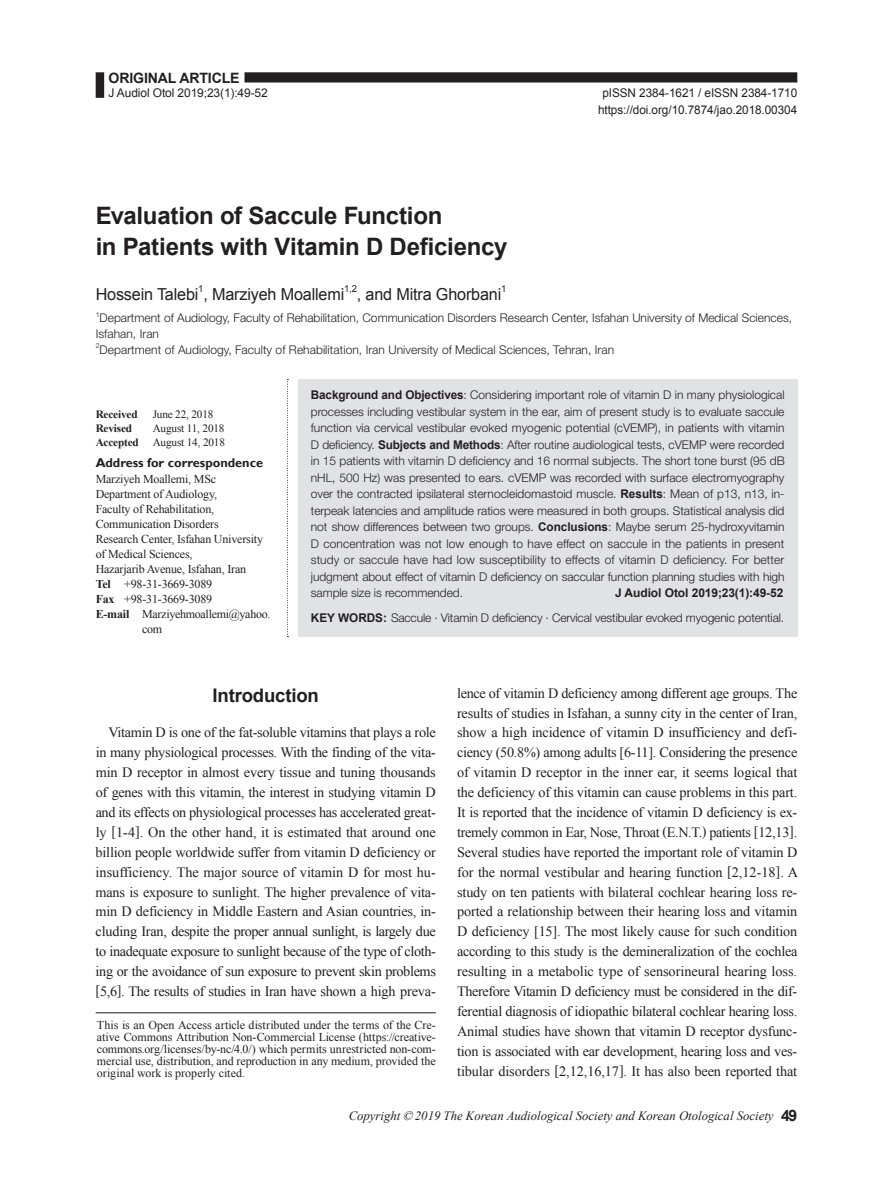
<style>
.page{position:relative;width:893px;height:1191px;background:#fff}
.page>*{position:absolute;margin:0;border:0;box-sizing:border-box;transform-origin:0 0}
.t1{font:700 24px/31.5px "Arial";letter-spacing:-.01em;color:#231f20}
.t2{font:700 18.75px "Arial";letter-spacing:-.01em;color:#231f20}
.t3{font:16.5px "Arial";letter-spacing:-.01em;color:#231f20}
.t4{font:14.25px/20px "Times New Roman";letter-spacing:-.01em;color:#231f20;text-align:justify}
.t5{font:700 14.25px "Arial";letter-spacing:-.01em;color:#231f20}
.t6{font:italic 12.75px "Times New Roman";color:#231f20}
.t7{font:700 12.75px "Gill Sans";color:#231f20}
.t8{font:300 12px/16.5px "Helvetica Neue LT Std";color:#231f20}
.t9{font:12px/12px "Times New Roman";letter-spacing:-.015em;color:#231f20;text-align:justify}
.t10{font:12px/16.5px "Arial";letter-spacing:-.005em;color:#231f20;text-align:center}
.t11{font:700 12px "Arial";letter-spacing:-.005em;color:#231f20}
.t12{font:11.25px/13.8px "Times New Roman";letter-spacing:-.015em;color:#231f20;text-align:right}
.t13{font:700 11.25px "Times New Roman";letter-spacing:-.015em;color:#231f20}
.t14{font:9.6px "Arial";color:#231f20}
.t15{font:300 7.05px "Helvetica Neue LT Std";color:#231f20}
.s1{font-weight:700}
.s2{font-family:"Arial";font-weight:700}
.s3{color:#e1e2e4}
.s4{font-family:"Arial";font-weight:700;font-style:normal;font-size:15.75px}
</style>
<div class="page">
<div style="left:244px;top:72px;width:553px;height:10px;background:#231f20"></div>
<div style="left:96px;top:72px;width:8px;height:26px;background:#231f20"></div>
<div style="left:298px;top:379px;width:499px;height:258px;background:#e1e2e4"></div>
<svg style="left:287px;top:379px;width:1px;height:258px"></svg>
<hr style="left:96px;top:1012px;width:340px;height:1px;background:#231f20">
<p class="t5" style="left:109px;top:68px;width:133px">ORIGINAL ARTICLE</p>
<p class="t10" style="left:109px;top:85px;width:161px">J Audiol Otol 2019;23(1):49-52</p>
<p class="t10" style="left:598px;top:85px;width:201px">pISSN 2384-1621 / eISSN 2384-1710 https://doi.org/10.7874/jao.2018.00304</p>
<h1 class="t1" style="left:96px;top:200px;width:413px">Evaluation of Saccule Function<br>in Patients with Vitamin D Deficiency</h1>
<p class="t3" style="left:96px;top:284px;width:250px">Hossein Talebi , Marziyeh Moallemi</p>
<p class="t14" style="left:198px;top:283px;width:7px">1</p>
<p class="t14" style="left:344px;top:283px;width:14px">1,2</p>
<p class="t3" style="left:357px;top:284px;width:146px">, and Mitra Ghorbani</p>
<p class="t14" style="left:501px;top:283px;width:7px">1</p>
<p class="t15" style="left:96px;top:310px;width:5px">1</p>
<p class="t8" style="left:96px;top:310px;width:698px;line-height:15.8px;text-indent:4px">Department of Audiology, Faculty of Rehabilitation, Communication Disorders Research Center, Isfahan University of Medical Sciences,<br>Isfahan, Iran</p>
<p class="t15" style="left:96px;top:341px;width:5px">2</p>
<p class="t8" style="left:100px;top:341px;width:516px">Department of Audiology, Faculty of Rehabilitation, Iran University of Medical Sciences, Tehran, Iran</p>
<p class="t13" style="left:96px;top:407px;width:43px">Received</p>
<p class="t12" style="left:153px;top:407px;width:62px">June 22, 2018</p>
<p class="t13" style="left:96px;top:421px;width:38px">Revised</p>
<p class="t12" style="left:96px;top:421px;width:131px">August 11, 2018<br><span class="s1">Accepted</span> August 14, 2018</p>
<p class="t7" style="left:96px;top:455px;width:169px">Address for correspondence</p>
<p class="t9" style="left:96px;top:472px;width:122px">Marziyeh Moallemi, MSc</p>
<p class="t9" style="left:96px;top:487px;width:123px">Department of Audiology,</p>
<p class="t9" style="left:96px;top:502px;width:120px">Faculty of Rehabilitation,</p>
<p class="t9" style="left:96px;top:517px;width:125px">Communication Disorders</p>
<p class="t9" style="left:96px;top:532px;width:169px">Research Center, Isfahan University</p>
<p class="t9" style="left:96px;top:547px;width:98px">of Medical Sciences,</p>
<p class="t9" style="left:96px;top:562px;width:152px">Hazarjarib Avenue, Isfahan, Iran</p>
<p class="t9" style="left:96px;top:577px;width:118px"><span class="s1">Tel</span> +98-31-3669-3089</p>
<p class="t9" style="left:96px;top:592px;width:118px"><span class="s1">Fax</span> +98-31-3669-3089</p>
<p class="t9" style="left:96px;top:607px;width:176px"><span class="s1">E-mail</span> Marziyehmoallemi@yahoo.</p>
<p class="t9" style="left:142px;top:622px;width:22px">com</p>
<p class="t8" style="left:311px;top:386px;width:475px;text-align:justify"><span class="s2">Background and Objectives</span>: Considering important role of vitamin D in many physiological processes including vestibular system in the ear, aim of present study is to evaluate saccule function via cervical vestibular evoked myogenic potential (cVEMP), in patients with vitamin D deficiency. <span class="s2">Subjects and Methods</span>: After routine audiological tests, cVEMP were recorded in 15 patients with vitamin D deficiency and 16 normal subjects. The short tone burst (95 dB nHL, 500 Hz) was presented to ears. cVEMP was recorded with surface electromyography over the contracted ipsilateral sternocleidomastoid muscle. <span class="s2">Results</span>: Mean of p13, n13, in&shy;terpeak latencies and amplitude ratios were measured in both groups. Statistical analysis did not show differences between two groups. <span class="s2">Conclusions</span>: Maybe serum 25-hydroxyvitamin D concentration was not low enough to have effect on saccule in the patients in present study or saccule have had low susceptibility to effects of vitamin D deficiency. For better judgment about effect of vitamin D deficiency on saccular function planning studies with high sample size is recommended.</p>
<p class="t11" style="left:615px;top:585px;width:170px">J Audiol Otol 2019;23(1):49-52</p>
<p class="t8" style="left:311px;top:609px;width:475px"><span class="s2">KEY WORDS:</span><span class="s3">0</span>Saccule · Vitamin D deficiency · Cervical vestibular evoked myogenic potential.</p>
<h2 class="t2" style="left:213px;top:683px;width:108px">Introduction</h2>
<p class="t4" style="left:96px;top:722px;width:342px;text-indent:13px">Vitamin D is one of the fat-soluble vitamins that plays a role in many physiological processes. With the finding of the vita&shy;min D receptor in almost every tissue and tuning thousands of genes with this vitamin, the interest in studying vitamin D and its effects on physiological processes has accelerated great&shy;ly [1-4]. On the other hand, it is estimated that around one billion people worldwide suffer from vitamin D deficiency or insufficiency. The major source of vitamin D for most hu&shy;mans is exposure to sunlight. The higher prevalence of vita&shy;min D deficiency in Middle Eastern and Asian countries, in&shy;cluding Iran, despite the proper annual sunlight, is largely due to inadequate exposure to sunlight because of the type of cloth&shy;ing or the avoidance of sun exposure to prevent skin problems [5,6]. The results of studies in Iran have shown a high preva-</p>
<p class="t9" style="left:97px;top:1019px;width:340px">This is an Open Access article distributed under the terms of the Cre&shy;ative Commons Attribution Non-Commercial License (https://creative&shy;commons.org/licenses/by-nc/4.0/) which permits unrestricted non-com&shy;mercial use, distribution, and reproduction in any medium, provided the original work is properly cited.</p>
<p class="t4" style="left:457px;top:682px;width:342px">lence of vitamin D deficiency among different age groups. The results of studies in Isfahan, a sunny city in the center of Iran, show a high incidence of vitamin D insufficiency and defi&shy;ciency (50.8%) among adults [6-11]. Considering the presence of vitamin D receptor in the inner ear, it seems logical that the deficiency of this vitamin can cause problems in this part.<br>It is reported that the incidence of vitamin D deficiency is ex&shy;tremely common in Ear, Nose, Throat (E.N.T.) patients [12,13].<br>Several studies have reported the important role of vitamin D for the normal vestibular and hearing function [2,12-18]. A study on ten patients with bilateral cochlear hearing loss re&shy;ported a relationship between their hearing loss and vitamin D deficiency [15]. The most likely cause for such condition according to this study is the demineralization of the cochlea resulting in a metabolic type of sensorineural hearing loss.<br>Therefore Vitamin D deficiency must be considered in the dif&shy;ferential diagnosis of idiopathic bilateral cochlear hearing loss.<br>Animal studies have shown that vitamin D receptor dysfunc&shy;tion is associated with ear development, hearing loss and ves&shy;tibular disorders [2,12,16,17]. It has also been reported that</p>
<p class="t6" style="left:349px;top:1106px;width:450px">Copyright © 2019 The Korean Audiological Society and Korean Otological Society <span class="s4">49</span></p>
</div>
